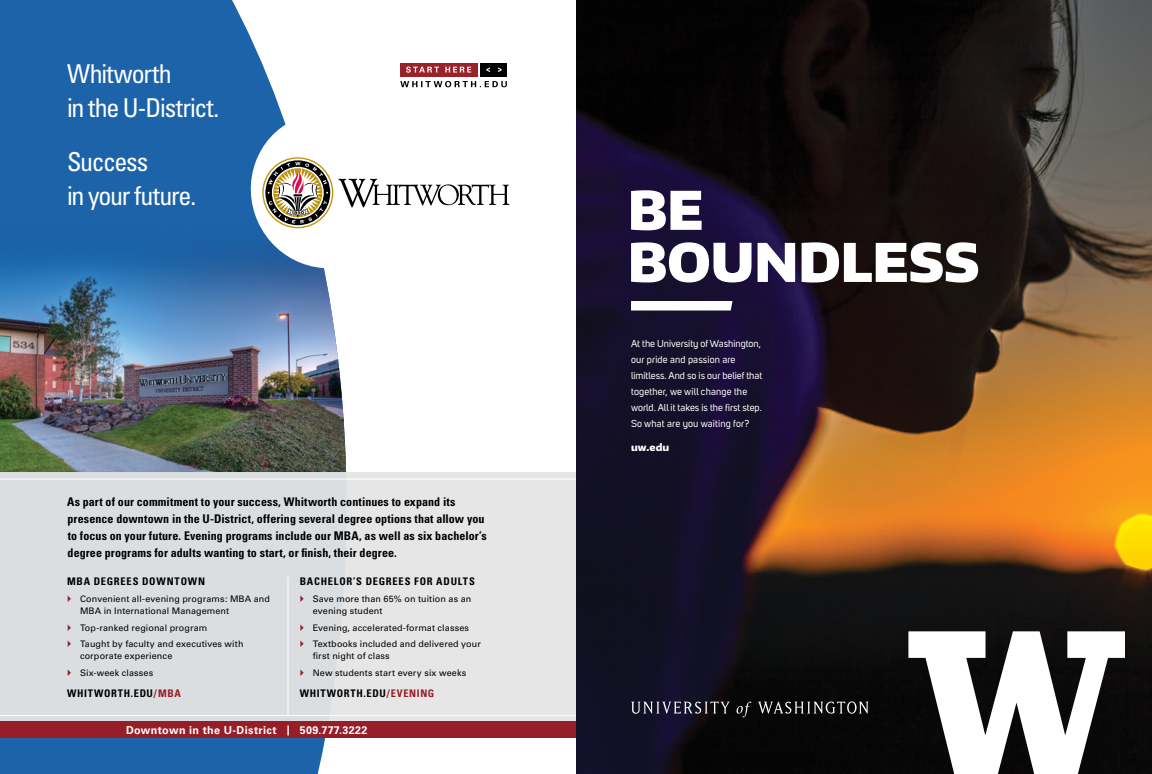
<style>
.page{position:relative;width:1152px;height:774px;background:#fff}
.page>*{position:absolute;margin:0;border:0;box-sizing:border-box;transform-origin:0 0}
.t1{font:900 52.8px/52.1px "Encode Sans Normal";color:#fff}
.t2{font:condensed 26px/34px "Univers";letter-spacing:-.045em;color:#fff}
.t3{font:700 condensed 12px/17px "Univers";letter-spacing:.005em;color:#000}
.t4{font:700 11px "Univers";letter-spacing:.035em;color:#fff}
.t5{font:700 condensed 10.5px "Univers";letter-spacing:.07em;color:#000}
.t6{font:10px/16px "Uni Sans";color:#fff}
.t7{font:800 10px "Encode Sans Normal";color:#fff}
.t8{font:9px/16.7px "Univers";letter-spacing:.01em;color:#000}
.s1{color:#951e29}
.s2{font-size:9.9px}
</style>
<div class="page">
<svg style="left:0;top:0;width:347px;height:774px;background:#3a77b4"></svg>
<img style="left:0;top:224px;width:346px;height:248px">
<div style="left:0;top:472px;width:576px;height:260px;background:#dbdee1"></div>
<hr style="left:0;top:479px;width:576px;height:1px;background:#fff">
<div style="left:0;top:722px;width:576px;height:16px;background:#951e29"></div>
<hr style="left:0;top:715px;width:576px;height:1px;background:#fff">
<hr style="left:288px;top:577px;width:1px;height:139px;background:#fff">
<svg style="left:240px;top:102px;width:270px;height:177px"></svg>
<div style="left:400px;top:63px;width:78px;height:13px;background:#9a232a"></div>
<div style="left:481px;top:63px;width:26px;height:13px;background:#000"></div>
<svg style="left:400px;top:81px;width:107px;height:6px"></svg>
<svg style="left:486px;top:67px;width:16px;height:5px"></svg>
<svg style="left:406px;top:67px;width:65px;height:6px"></svg>
<img style="left:576px;top:0;width:576px;height:774px">
<svg style="left:631px;top:701px;width:238px;height:16px;background:#35343a"></svg>
<svg style="left:631px;top:301px;width:102px;height:10px"></svg>
<svg style="left:908px;top:631px;width:217px;height:143px"></svg>
<h2 class="t2" style="left:67px;top:56px;width:154px">Whitworth<br>in the U-District.</h2>
<h2 class="t2" style="left:67px;top:144px;width:131px">Success<br>in your future.</h2>
<p class="t3" style="left:67px;top:493px;width:421px">As part of our commitment to your success, Whitworth continues to expand its presence downtown in the U-District, offering several degree options that allow you to focus on your future. Evening programs include our MBA, as well as six bachelor’s degree programs for adults wanting to start, or finish, their degree.</p>
<p class="t5" style="left:67px;top:575px;width:140px">MBA DEGREES DOWNTOWN</p>
<p class="t8" style="left:80px;top:593px;width:191px;line-height:12px">Convenient all-evening programs: MBA and<br>MBA in International Management</p>
<p class="t8" style="left:80px;top:619px;width:165px">Top-ranked regional program<br>Taught by faculty and executives with</p>
<p class="t8" style="left:80px;top:648px;width:94px">corporate experience<br>Six-week classes</p>
<p class="t5" style="left:67px;top:687px;width:115px">WHITWORTH.EDU<span class="s1">/MBA</span></p>
<p class="t5" style="left:300px;top:575px;width:177px">BACHELOR’S DEGREES FOR ADULTS</p>
<p class="t8" style="left:313px;top:593px;width:160px;line-height:12px">Save more than 65% on tuition as an evening student</p>
<p class="t8" style="left:313px;top:619px;width:170px">Evening, accelerated-format classes<br>Textbooks included and delivered your</p>
<p class="t8" style="left:313px;top:648px;width:155px">first night of class<br>New students start every six weeks</p>
<p class="t5" style="left:300px;top:687px;width:136px">WHITWORTH.EDU<span class="s1">/EVENING</span></p>
<p class="t4" style="left:126px;top:724px;width:243px">Downtown in the U-District <span class="s2">|</span> 509.777.3222</p>
<h1 class="t1" style="left:628px;top:182px;width:353px">BE<br>BOUNDLESS</h1>
<p class="t6" style="left:631px;top:335px;width:133px">At the University of Washington, our pride and passion are limitless. And so is our belief that together, we will change the world. All it takes is the first step.<br>So what are you waiting for?</p>
<p class="t7" style="left:631px;top:440px;width:40px">uw.edu</p>
</div>
